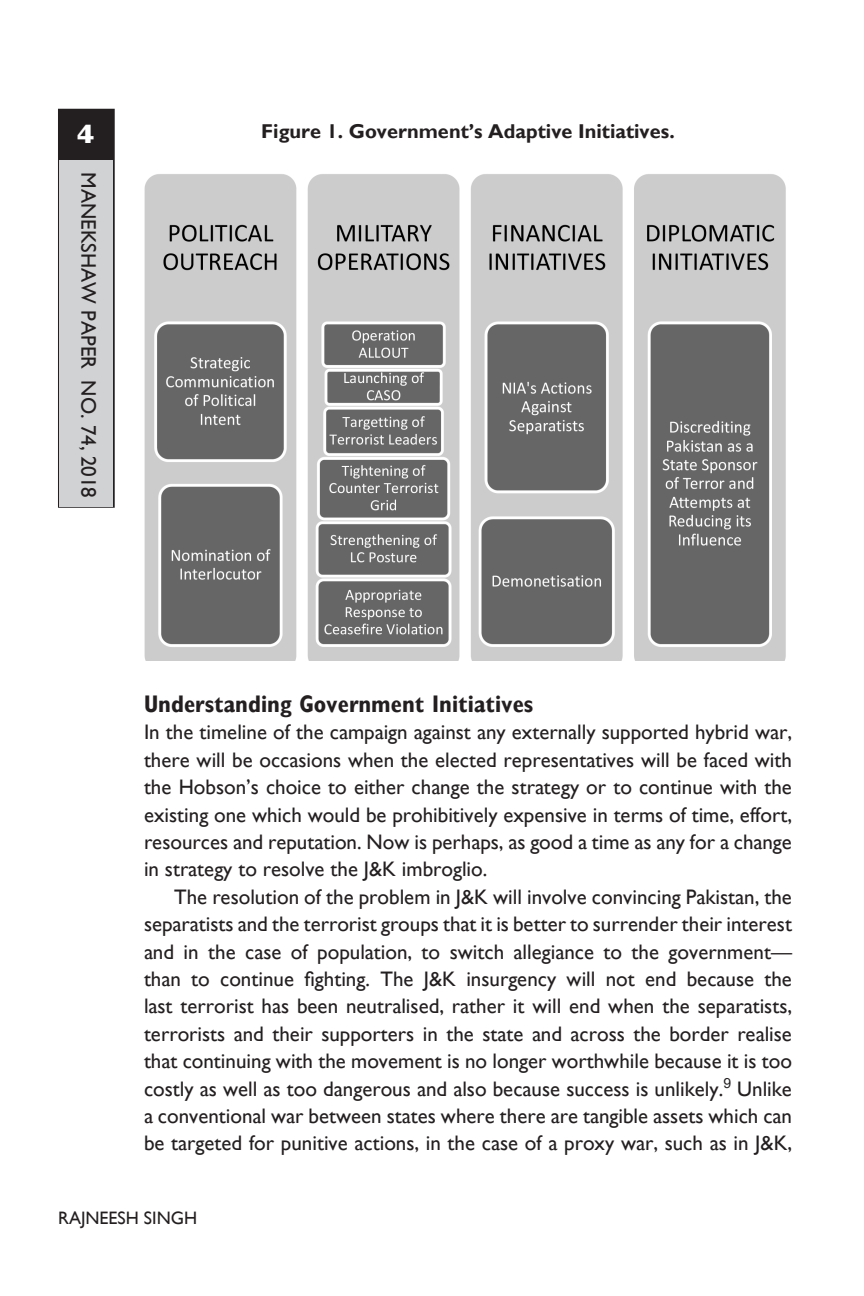
<style>
.page{position:relative;width:864px;height:1296px;background:#fff}
.page>*{position:absolute;margin:0;border:0;box-sizing:border-box;transform-origin:0 0}
.t1{font:800 26px "Gill Sans";color:#fff}
.Cross_1{font:700 24px "Gill Sans Condensed";color:#231f20}
.Body_text{font:21px/27.4px "Gill Sans";color:#231f20;text-align:justify}
.No_indent_Body{font:21px/27.4px "Gill Sans";color:#231f20;text-align:justify}
.Table_head{font:700 20px "Gill Sans";color:#231f20}
.t2{font:18px "Gill Sans";color:#231f20}
</style>
<div class="page">
<div style="left:59px;top:110px;width:55px;height:397px;background:#231f20"></div>
<div style="left:58px;top:109px;width:57px;height:399px;border:2px solid #231f20"></div>
<div style="left:59px;top:160px;width:54px;height:346px;background:#d1d2d4"></div>
<img style="left:144px;top:174px;width:642px;height:487px">
<p class="t1" style="left:77px;top:119px;width:19px">4</p>
<p class="Body_text" style="left:102px;top:172px;width:327px;rotate:90deg">MANEKSHAW PAPER NO. 74, 2018</p>
<p class="Table_head" style="left:261px;top:119px;width:415px">Figure 1. Government’s Adaptive Initiatives.</p>
<p class="Cross_1" style="left:144px;top:689px;width:391px">Understanding Government Initiatives</p>
<p class="No_indent_Body" style="left:144px;top:719px;width:650px">In the timeline of the campaign against any externally supported hybrid war, there will be occasions when the elected representatives will be faced with the Hobson’s choice to either change the strategy or to continue with the existing one which would be prohibitively expensive in terms of time, effort, resources and reputation. Now is perhaps, as good a time as any for a change in strategy to resolve the J&amp;K imbroglio.</p>
<p class="Body_text" style="left:144px;top:883px;width:650px;text-indent:30px">The resolution of the problem in J&amp;K will involve convincing Pakistan, the separatists and the terrorist groups that it is better to surrender their interest and in the case of population, to switch allegiance to the government— than to continue fighting. The J&amp;K insurgency will not end because the last terrorist has been neutralised, rather it will end when the separatists, terrorists and their supporters in the state and across the border realise that continuing with the movement is no longer worthwhile because it is too costly as well as too dangerous and also because success is unlikely.<sup>9</sup> Unlike a conventional war between states where there are tangible assets which can be targeted for punitive actions, in the case of a proxy war, such as in J&amp;K,</p>
<p class="t2" style="left:58px;top:1207px;width:141px">RAJNEESH SINGH</p>
</div>
